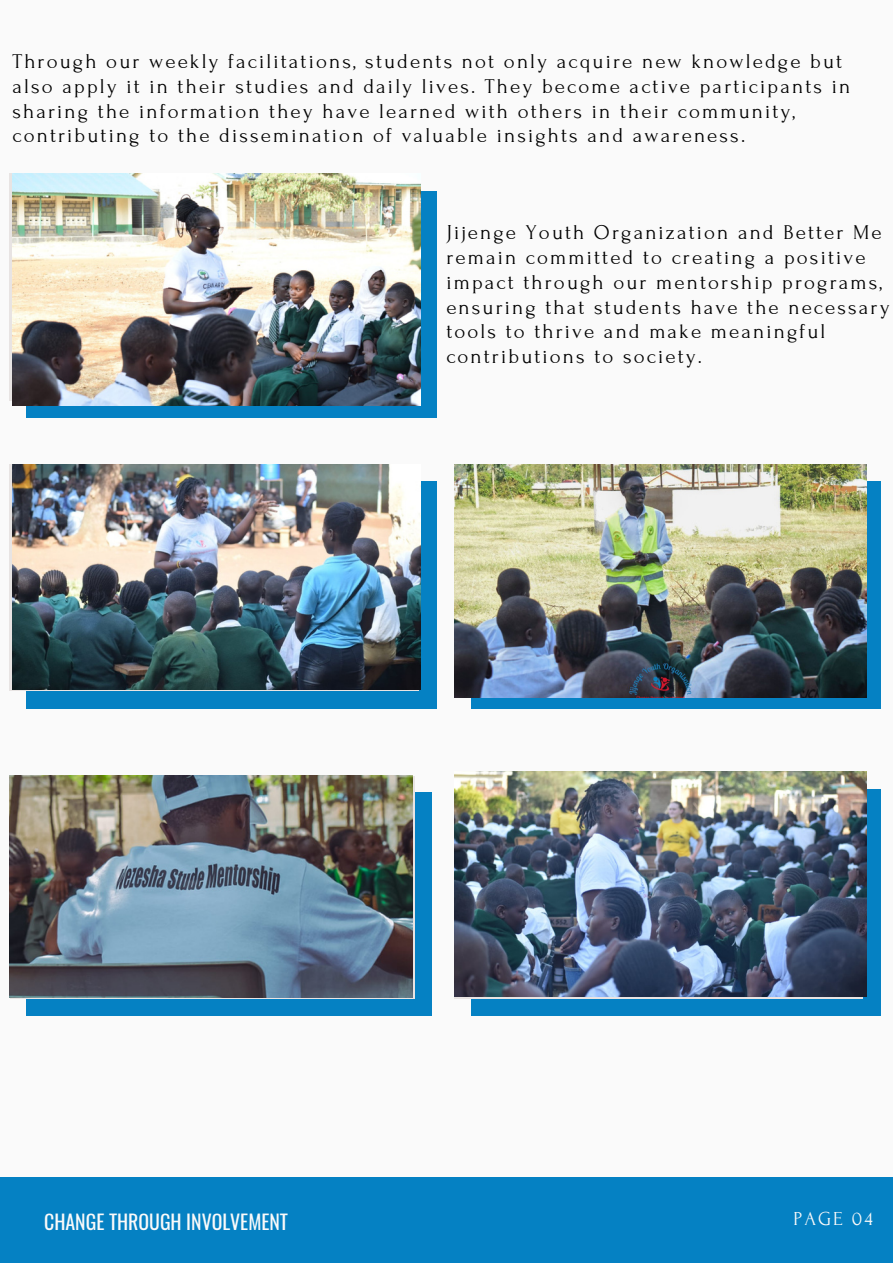
<style>
.page{position:relative;width:893px;height:1264px;background:#fff}
.page>*{position:absolute;margin:0;border:0;box-sizing:border-box;transform-origin:0 0}
.t1{font:21px/24.8px "Forum";letter-spacing:.1em;color:#000}
.t2{font:19.8px "Oswald";color:#fafafa}
.t3{font:19.8px "Forum";letter-spacing:.1em;color:#fafafa}
</style>
<div class="page">
<div style="left:0;top:0;width:892px;height:1262px;background:#fafafa"></div>
<div style="left:0;top:1176px;width:892px;height:86px;background:#0581c3"></div>
<div style="left:27px;top:400px;width:392px;height:17px;background:#0581c3"></div>
<div style="left:419px;top:400px;width:17px;height:17px;background:#0581c3"></div>
<div style="left:10px;top:191px;width:17px;height:209px;background:#e8e4e3"></div>
<div style="left:419px;top:191px;width:17px;height:209px;background:#0581c3"></div>
<div style="left:10px;top:174px;width:17px;height:17px;background:#e8e4e3"></div>
<img style="left:12px;top:174px;width:408px;height:231px">
<div style="left:27px;top:691px;width:392px;height:17px;background:#0581c3"></div>
<div style="left:419px;top:691px;width:17px;height:17px;background:#0581c3"></div>
<div style="left:10px;top:481px;width:17px;height:210px;background:#e8e4e3"></div>
<div style="left:419px;top:481px;width:17px;height:210px;background:#0581c3"></div>
<div style="left:10px;top:464px;width:17px;height:17px;background:#e8e4e3"></div>
<div style="left:27px;top:999px;width:387px;height:16px;background:#0581c3"></div>
<div style="left:414px;top:999px;width:17px;height:16px;background:#0581c3"></div>
<div style="left:414px;top:792px;width:17px;height:207px;background:#0581c3"></div>
<div style="left:471px;top:691px;width:392px;height:17px;background:#0581c3"></div>
<div style="left:863px;top:691px;width:17px;height:17px;background:#0581c3"></div>
<div style="left:863px;top:481px;width:17px;height:210px;background:#0581c3"></div>
<div style="left:471px;top:998px;width:392px;height:17px;background:#0581c3"></div>
<div style="left:863px;top:998px;width:17px;height:17px;background:#0581c3"></div>
<div style="left:863px;top:789px;width:17px;height:209px;background:#0581c3"></div>
<img style="left:454px;top:464px;width:412px;height:233px">
<img style="left:10px;top:775px;width:402px;height:222px">
<img style="left:12px;top:464px;width:408px;height:225px">
<img style="left:454px;top:771px;width:412px;height:225px">
<p class="t1" style="left:12px;top:49px;width:839px">Through our weekly facilitations, students not only acquire new knowledge but also apply it in their studies and daily lives. They become active participants in sharing the information they have learned with others in their community, contributing to the dissemination of valuable insights and awareness.</p>
<p class="t1" style="left:446px;top:220px;width:445px">Jijenge Youth Organization and Better Me remain committed to creating a positive impact through our mentorship programs, ensuring that students have the necessary tools to thrive and make meaningful contributions to society.</p>
<p class="t2" style="left:44px;top:1205px;width:245px">CHANGE THROUGH INVOLVEMENT</p>
<p class="t3" style="left:793px;top:1207px;width:81px">PAGE 04</p>
</div>
